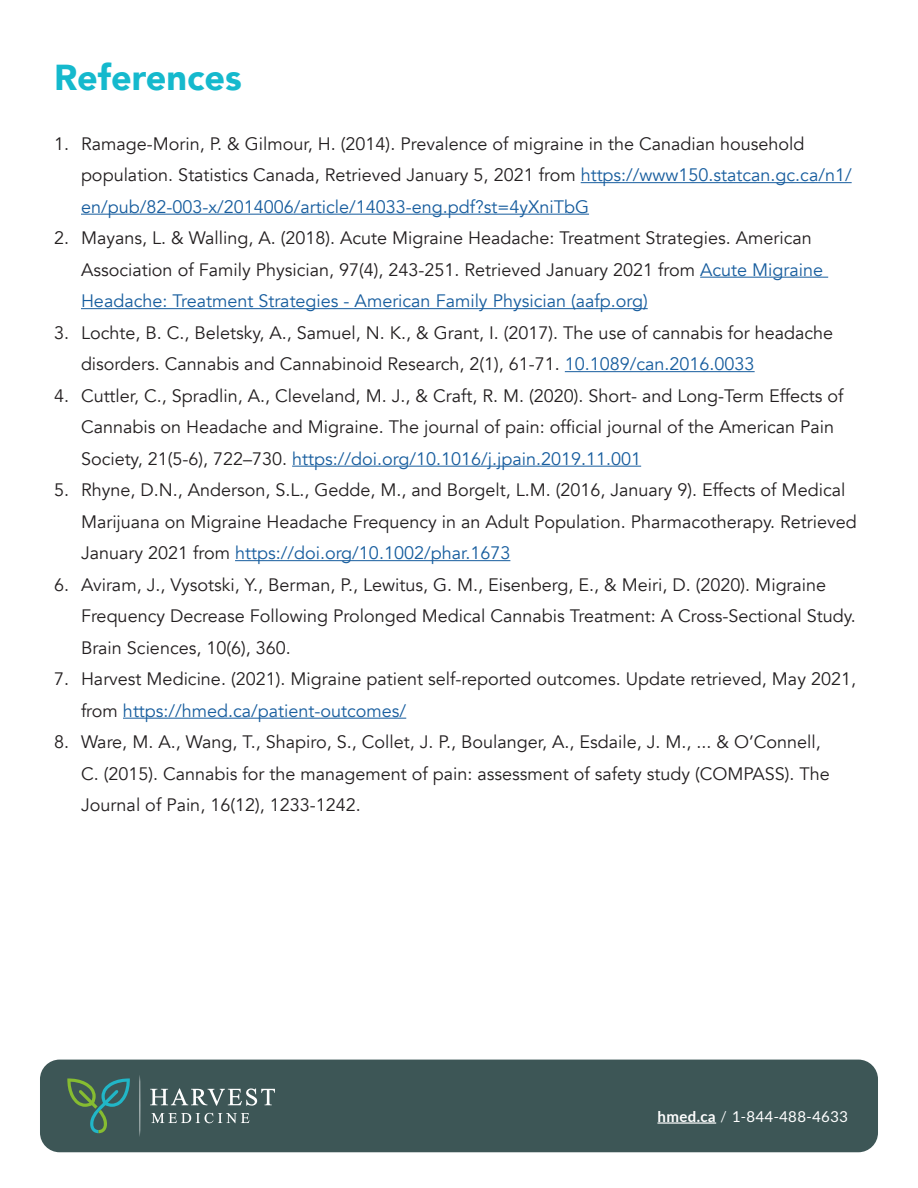
<style>
.page{position:relative;width:918px;height:1188px;background:#fff}
.page>*{position:absolute;margin:0;border:0;box-sizing:border-box;transform-origin:0 0}
.t1{font:900 36px "Avenir";color:#15b9cd}
.t2{font:18px/31.5px "Avenir";color:#231f20}
.t3{font:15px "Lato";letter-spacing:.025em;color:#fff}
.s1{color:#175d9e}
.s2{font-weight:700}
.s3{font-family:"Avenir";font-weight:300}
</style>
<div class="page">
<div style="left:40px;top:1060px;width:838px;height:92px;background:#3d5656;border-radius:20px"></div>
<svg style="left:67px;top:1078px;width:63px;height:55px"></svg>
<svg style="left:150px;top:1088px;width:125px;height:18px"></svg>
<svg style="left:152px;top:1113px;width:98px;height:10px"></svg>
<hr style="left:139px;top:1075px;width:1px;height:62px;background:#fff;border-radius:50%">
<hr style="left:657px;top:1122px;width:59px;height:2px;background:#fff">
<hr style="left:581px;top:182px;width:271px;height:1px;background:#175d9e">
<hr style="left:81px;top:214px;width:508px;height:1px;background:#175d9e">
<hr style="left:700px;top:277px;width:128px;height:1px;background:#175d9e">
<hr style="left:81px;top:308px;width:567px;height:1px;background:#175d9e">
<hr style="left:565px;top:371px;width:190px;height:1px;background:#175d9e">
<hr style="left:292px;top:466px;width:349px;height:1px;background:#175d9e">
<hr style="left:235px;top:560px;width:275px;height:1px;background:#175d9e">
<hr style="left:123px;top:718px;width:283px;height:1px;background:#175d9e">
<p class="t1" style="left:54px;top:47px;width:189px">References</p>
<p class="t2" style="left:81px;top:128px;width:772px;text-indent:-27px">1. Ramage-Morin, P. &amp; Gilmour, H. (2014). Prevalence of migraine in the Canadian household population. Statistics Canada, Retrieved January 5, 2021 from <span class="s1">https://www150.statcan.gc.ca/n1/ en/pub/82-003-x/2014006/article/14033-eng.pdf?st=4yXniTbG</span></p>
<p class="t2" style="left:81px;top:223px;width:744px;text-indent:-27px">2. Mayans, L. &amp; Walling, A. (2018). Acute Migraine Headache: Treatment Strategies. American<br>Association of Family Physician, 97(4), 243-251. Retrieved January 2021 from <span class="s1">Acute Migraine<br>Headache: Treatment Strategies - American Family Physician (aafp.org)</span></p>
<p class="t2" style="left:81px;top:317px;width:754px;text-indent:-27px">3. Lochte, B. C., Beletsky, A., Samuel, N. K., &amp; Grant, I. (2017). The use of cannabis for headache disorders. Cannabis and Cannabinoid Research, 2(1), 61-71. <span class="s1">10.1089/can.2016.0033</span></p>
<p class="t2" style="left:81px;top:380px;width:764px;text-indent:-27px">4. Cuttler, C., Spradlin, A., Cleveland, M. J., &amp; Craft, R. M. (2020). Short- and Long-Term Effects of<br>Cannabis on Headache and Migraine. The journal of pain: official journal of the American Pain<br>Society, 21(5-6), 722–730. <span class="s1">https://doi.org/10.1016/j.jpain.2019.11.001</span></p>
<p class="t2" style="left:81px;top:475px;width:777px;text-indent:-27px">5. Rhyne, D.N., Anderson, S.L., Gedde, M., and Borgelt, L.M. (2016, January 9). Effects of Medical<br>Marijuana on Migraine Headache Frequency in an Adult Population. Pharmacotherapy. Retrieved<br>January 2021 from <span class="s1">https://doi.org/10.1002/phar.1673</span></p>
<p class="t2" style="left:81px;top:569px;width:776px;text-indent:-27px">6. Aviram, J., Vysotski, Y., Berman, P., Lewitus, G. M., Eisenberg, E., &amp; Meiri, D. (2020). Migraine<br>Frequency Decrease Following Prolonged Medical Cannabis Treatment: A Cross-Sectional Study.<br>Brain Sciences, 10(6), 360.</p>
<p class="t2" style="left:81px;top:664px;width:777px;text-indent:-27px">7. Harvest Medicine. (2021). Migraine patient self-reported outcomes. Update retrieved, May 2021, from <span class="s1">https://hmed.ca/patient-outcomes/</span></p>
<p class="t2" style="left:81px;top:727px;width:750px;text-indent:-27px">8. Ware, M. A., Wang, T., Shapiro, S., Collet, J. P., Boulanger, A., Esdaile, J. M., ... &amp; O’Connell,<br>C. (2015). Cannabis for the management of pain: assessment of safety study (COMPASS). The<br>Journal of Pain, 16(12), 1233-1242.</p>
<p class="t3" style="left:657px;top:1108px;width:192px"><span class="s2">hmed.ca</span> <span class="s3">/</span> 1-844-488-4633</p>
</div>
